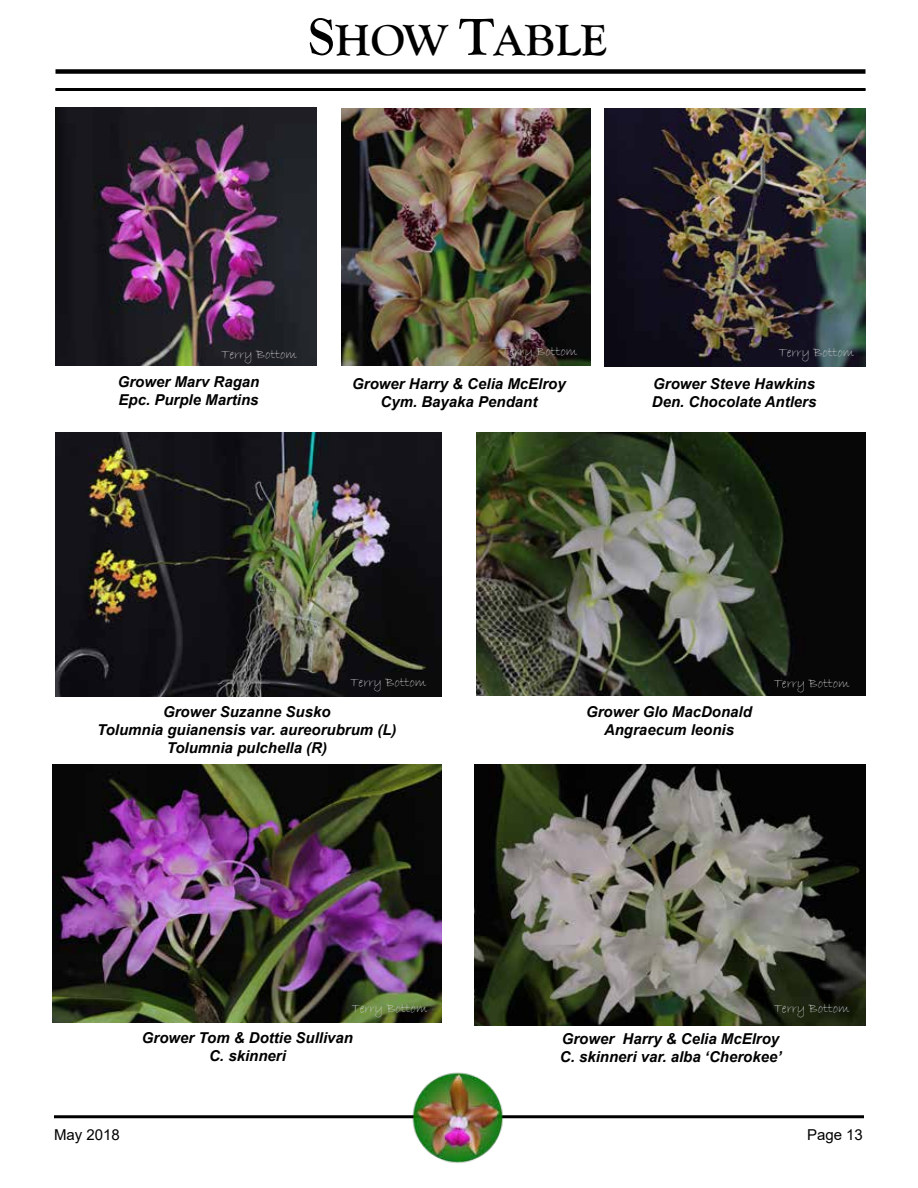
<style>
.page{position:relative;width:918px;height:1188px;background:#fff}
.page>*{position:absolute;margin:0;border:0;box-sizing:border-box;transform-origin:0 0}
.t1{font:700 45px "Goudy Old Style T";color:#000}
.t2{font:italic 700 15px/18px "Arial";color:#000;text-align:center}
.t3{font:15px "Arial";color:#000}
.t4{font:13.5px "Bradley Hand ITC";color:#c7c8ca}
.s1{font-size:54px}
</style>
<div class="page">
<img style="left:56px;top:108px;width:260px;height:258px">
<div style="left:56px;top:69px;width:810px;height:5px;background:#000"></div>
<hr style="left:56px;top:88px;width:810px;height:3px;background:#000">
<hr style="left:54px;top:1115px;width:810px;height:3px;background:#000">
<img style="left:477px;top:432px;width:389px;height:263px">
<img style="left:53px;top:765px;width:388px;height:257px">
<img style="left:56px;top:432px;width:385px;height:264px">
<img style="left:474px;top:765px;width:392px;height:260px">
<img style="left:341px;top:108px;width:249px;height:258px">
<img style="left:604px;top:108px;width:262px;height:258px">
<img style="left:394px;top:1072px;width:130px;height:91px">
<h1 class="t1" style="left:308px;top:15px;width:300px"><span class="s1">S</span>HOW <span class="s1">T</span>ABLE</h1>
<p class="t4" style="left:221px;top:345px;width:77px">Terry Bottom</p>
<p class="t4" style="left:502px;top:343px;width:77px">Terry Bottom</p>
<p class="t4" style="left:779px;top:344px;width:77px">Terry Bottom</p>
<p class="t2" style="left:118px;top:374px;width:143px;text-align:left">Grower Marv Ragan<br>Epc. Purple Martins</p>
<p class="t2" style="left:352px;top:375px;width:215px">Grower Harry &amp; Celia McElroy<br>Cym. Bayaka Pendant</p>
<p class="t2" style="left:652px;top:375px;width:166px;text-align:left">Grower Steve Hawkins<br>Den. Chocolate Antlers</p>
<p class="t4" style="left:351px;top:673px;width:77px">Terry Bottom</p>
<p class="t4" style="left:774px;top:674px;width:77px">Terry Bottom</p>
<p class="t2" style="left:97px;top:703px;width:301px">Grower Suzanne Susko<br>Tolumnia guianensis var. aureorubrum (L)<br>Tolumnia pulchella (R)</p>
<p class="t2" style="left:586px;top:704px;width:167px">Grower Glo MacDonald<br>Angraecum leonis</p>
<p class="t4" style="left:352px;top:999px;width:77px">Terry Bottom</p>
<p class="t4" style="left:774px;top:999px;width:77px">Terry Bottom</p>
<p class="t2" style="left:142px;top:1029px;width:213px">Grower Tom &amp; Dottie Sullivan<br>C. skinneri</p>
<p class="t2" style="left:560px;top:1030px;width:223px;text-align:left">Grower Harry &amp; Celia McElroy<br>C. skinneri var. alba ‘Cherokee’</p>
<p class="t3" style="left:54px;top:1124px;width:67px">May 2018</p>
<p class="t3" style="left:807px;top:1124px;width:57px">Page 13</p>
</div>
